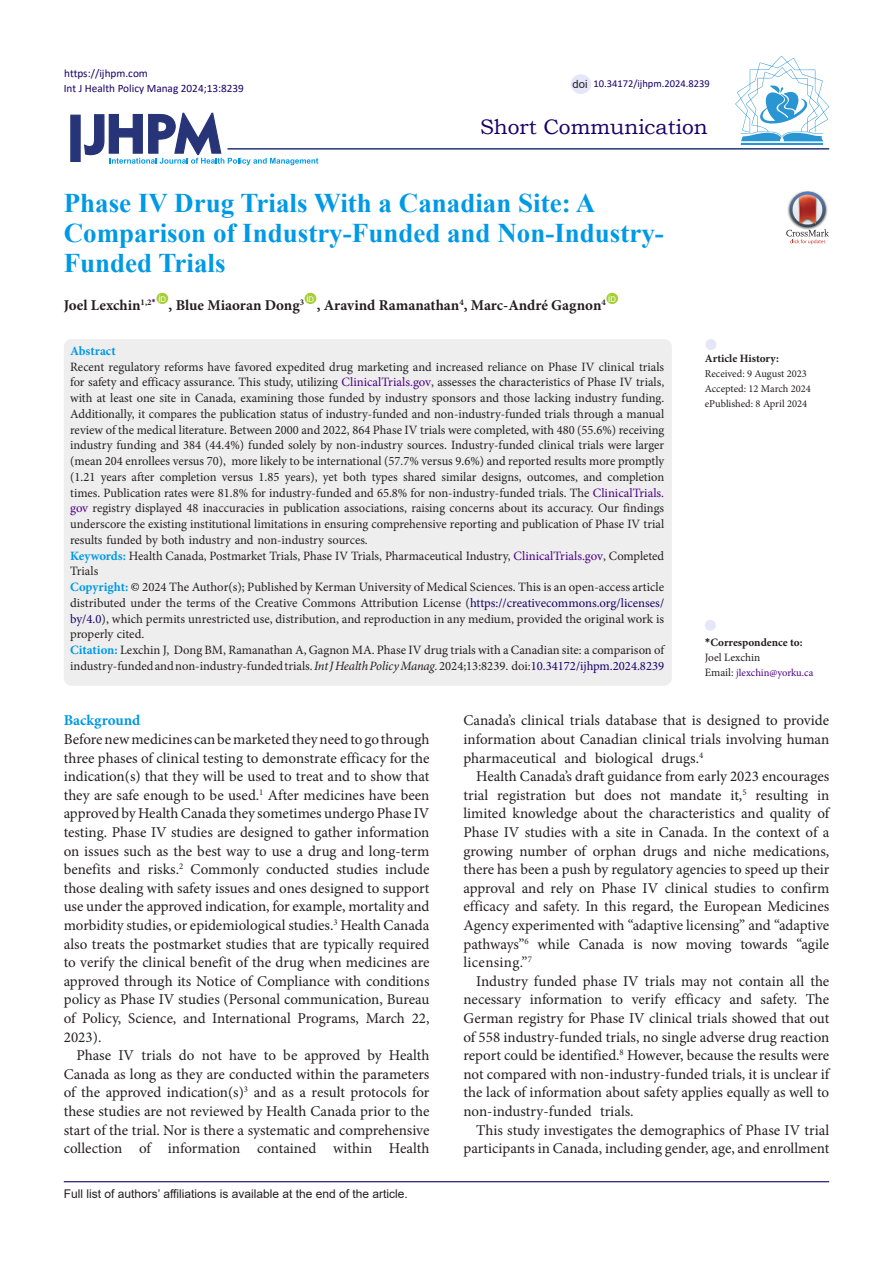
<style>
.page{position:relative;width:893px;height:1263px;background:#fff}
.page>*{position:absolute;margin:0;border:0;box-sizing:border-box;transform-origin:0 0}
.Default{font:700 27px/30px "Times New Roman";color:#0099e5}
.t1{font:21px "Bookman Old Style";color:#190066}
.t2{font:15px/18.6px "Minion Pro";color:#231f20;text-align:justify}
.Default-2{font:700 15px "Minion Pro";color:#231f20}
.heading_1{font:700 15px "Minion Pro";color:#0099e5}
.Default-3{font:12.75px/15.8px "Minion Pro";color:#231f20;text-align:justify}
.Default-4{font:700 12.75px "Minion Pro";color:#0099e5}
.t3{font:12px "Arial";color:#231f20}
.t4{font:11.25px "Calibri";color:#190066}
.t5{font:700 11.25px "Minion Pro";color:#231f20}
.t6{font:11.25px "Minion Pro";color:#231f20}
.t7{font:11.25px "Arial";color:#231f20}
.t8{font:10.5px "Minion Pro";color:#231f20}
.t9{font:10.5px "Calibri";color:#190066}
.t10{font:10.5px "Minion Pro";color:#4b0082}
.t11{font:7.8px "Arial";color:#fff}
.s1{color:#4b0082}
.s2{font-weight:700;color:#0099e5}
.s3{color:#000}
.s4{color:#190066}
.s5{font-style:italic}
.s6{font-family:"Calibri"}
.s7{font-size:11.25px;color:#231f20}
</style>
<div class="page">
<svg style="left:84px;top:112px;width:234px;height:53px"></svg>
<div style="left:70px;top:115px;width:11px;height:47px;background:#273578;border:1px solid #273578"></div>
<div style="left:156px;top:293px;width:12px;height:11px;background:#a6ce39;border-radius:50%"></div>
<div style="left:305px;top:293px;width:11px;height:11px;background:#a6ce39;border-radius:50%"></div>
<div style="left:606px;top:293px;width:12px;height:11px;background:#a6ce39;border-radius:50%"></div>
<hr style="left:227px;top:148px;width:602px;height:2px;background:#273578">
<div style="left:64px;top:339px;width:608px;height:347px;background:#eee;border-radius:8px"></div>
<div style="left:705px;top:620px;width:11px;height:11px;background:#e6e6fa;border-radius:50%"></div>
<div style="left:705px;top:339px;width:11px;height:11px;background:#e6e6fa;border-radius:50%"></div>
<hr style="left:64px;top:1181px;width:765px;height:1px;background:#190066">
<hr style="left:741px;top:143px;width:82px;height:2px;background:#2995d2">
<svg style="left:735px;top:56px;width:94px;height:85px"></svg>
<div style="left:571px;top:74px;width:20px;height:20px;background:#e6e6fa;border-radius:50%"></div>
<img style="left:801px;top:191px;width:13px;height:1px">
<svg style="left:786px;top:192px;width:43px;height:52px"></svg>
<p class="t4" style="left:64px;top:65px;width:85px">https://ijhpm.com</p>
<p class="t4" style="left:64px;top:81px;width:182px">Int J Health Policy Manag 2024;13:8239</p>
<p class="t7" style="left:573px;top:76px;width:17px">doi</p>
<p class="t9" style="left:593px;top:76px;width:118px">10.34172/ijhpm.2024.8239</p>
<p class="t1" style="left:480px;top:113px;width:229px">Short Communication</p>
<p class="Default" style="left:64px;top:188px;width:602px">Phase IV Drug Trials With a Canadian Site: A<br>Comparison of Industry-Funded and Non-Industry-<br>Funded Trials</p>
<p class="Default-2" style="left:64px;top:294px;width:94px">Joel Lexchin<sup>1,2</sup><sup>*</sup></p>
<p class="t11" style="left:158px;top:293px;width:9px">ID</p>
<p class="t11" style="left:306px;top:293px;width:9px">ID</p>
<p class="t11" style="left:608px;top:293px;width:9px">ID</p>
<p class="Default-2" style="left:169px;top:294px;width:137px">, Blue Miaoran Dong<sup>3</sup></p>
<p class="Default-2" style="left:317px;top:294px;width:291px">, Aravind Ramanathan<sup>4</sup>, Marc-André Gagnon<sup>4</sup></p>
<p class="Default-4" style="left:70px;top:342px;width:47px">Abstract</p>
<p class="Default-3" style="left:70px;top:359px;width:596px">Recent regulatory reforms have favored expedited drug marketing and increased reliance on Phase IV clinical trials for safety and efficacy assurance. This study, utilizing <span class="s1">ClinicalTrials.gov</span>, assesses the characteristics of Phase IV trials, with at least one site in Canada, examining those funded by industry sponsors and those lacking industry funding.<br>Additionally, it compares the publication status of industry-funded and non-industry-funded trials through a manual review of the medical literature. Between 2000 and 2022, 864 Phase IV trials were completed, with 480 (55.6%) receiving industry funding and 384 (44.4%) funded solely by non-industry sources. Industry-funded clinical trials were larger (mean 204 enrollees versus 70), more likely to be international (57.7% versus 9.6%) and reported results more promptly (1.21 years after completion versus 1.85 years), yet both types shared similar designs, outcomes, and completion times. Publication rates were 81.8% for industry-funded and 65.8% for non-industry-funded trials. The <span class="s1">ClinicalTrials. gov</span> registry displayed 48 inaccuracies in publication associations, raising concerns about its accuracy. Our findings underscore the existing institutional limitations in ensuring comprehensive reporting and publication of Phase IV trial results funded by both industry and non-industry sources.</p>
<p class="Default-3" style="left:70px;top:548px;width:595px"><span class="s2">Keywords:</span> Health Canada, Postmarket Trials, Phase IV Trials, Pharmaceutical Industry, <span class="s1">ClinicalTrials.gov</span>, Completed<br>Trials</p>
<p class="Default-3" style="left:70px;top:579px;width:596px"><span class="s2">Copyright:</span> <span class="s3">©</span> 2024 The Author(s); Published by Kerman University of Medical Sciences. This is an open-access article distributed under the terms of the Creative Commons Attribution License (<span class="s4">https://creativecommons.org/licenses/ by/4.0</span>), which permits unrestricted use, distribution, and reproduction in any medium, provided the original work is properly cited.</p>
<p class="Default-3" style="left:70px;top:642px;width:596px"><span class="s2">Citation:</span> Lexchin J, Dong BM, Ramanathan A, Gagnon MA. Phase IV drug trials with a Canadian site: a comparison of industry-funded and non-industry-funded trials. <span class="s5">Int J Health Policy Manag.</span> 2024;13:8239. doi:<span class="s4">10.34172/ijhpm.2024.8239</span></p>
<p class="t5" style="left:705px;top:350px;width:76px">Article History:</p>
<p class="t8" style="left:705px;top:367px;width:104px">Received: 9 August 2023</p>
<p class="t8" style="left:705px;top:382px;width:108px">Accepted: 12 March 2024</p>
<p class="t8" style="left:705px;top:397px;width:104px">ePublished: 8 April 2024</p>
<p class="t5" style="left:705px;top:634px;width:99px"><span class="s6">*</span>Correspondence to:</p>
<p class="t6" style="left:705px;top:650px;width:57px">Joel Lexchin</p>
<p class="t10" style="left:705px;top:665px;width:110px"><span class="s7">Email:</span> jlexchin@yorku.ca</p>
<p class="heading_1" style="left:64px;top:710px;width:78px">Background</p>
<p class="t2" style="left:64px;top:730px;width:367px">Before new medicines can be marketed they need to go through three phases of clinical testing to demonstrate efficacy for the indication(s) that they will be used to treat and to show that they are safe enough to be used.<sup>1</sup> After medicines have been approved by Health Canada they sometimes undergo Phase IV testing. Phase IV studies are designed to gather information on issues such as the best way to use a drug and long-term benefits and risks.<sup>2</sup> Commonly conducted studies include those dealing with safety issues and ones designed to support use under the approved indication, for example, mortality and morbidity studies, or epidemiological studies.<sup>3</sup> Health Canada also treats the postmarket studies that are typically required to verify the clinical benefit of the drug when medicines are approved through its Notice of Compliance with conditions policy as Phase IV studies (Personal communication, Bureau of Policy, Science, and International Programs, March 22, 2023).</p>
<p class="t2" style="left:64px;top:1046px;width:367px;text-indent:13px">Phase IV trials do not have to be approved by Health Canada as long as they are conducted within the parameters of the approved indication(s)<sup>3</sup> and as a result protocols for these studies are not reviewed by Health Canada prior to the start of the trial. Nor is there a systematic and comprehensive collection of information contained within Health</p>
<p class="t3" style="left:64px;top:1185px;width:346px">Full list of authors’ affiliations is available at the end of the article.</p>
<p class="t2" style="left:463px;top:711px;width:367px">Canada’s clinical trials database that is designed to provide information about Canadian clinical trials involving human pharmaceutical and biological drugs.<sup>4</sup></p>
<p class="t2" style="left:463px;top:767px;width:367px;text-indent:13px">Health Canada’s draft guidance from early 2023 encourages trial registration but does not mandate it,<sup>5</sup> resulting in limited knowledge about the characteristics and quality of Phase IV studies with a site in Canada. In the context of a growing number of orphan drugs and niche medications, there has been a push by regulatory agencies to speed up their approval and rely on Phase IV clinical studies to confirm efficacy and safety. In this regard, the European Medicines Agency experimented with “adaptive licensing” and “adaptive pathways”<sup>6</sup> while Canada is now moving towards “agile licensing.”<sup>7</sup></p>
<p class="t2" style="left:463px;top:972px;width:367px;text-indent:13px">Industry funded phase IV trials may not contain all the necessary information to verify efficacy and safety. The German registry for Phase IV clinical trials showed that out of 558 industry-funded trials, no single adverse drug reaction report could be identified.<sup>8</sup> However, because the results were not compared with non-industry-funded trials, it is unclear if the lack of information about safety applies equally as well to non-industry-funded trials.</p>
<p class="t2" style="left:463px;top:1120px;width:367px;text-align:right">This study investigates the demographics of Phase IV trial participants in Canada, including gender, age, and enrollment</p>
</div>
